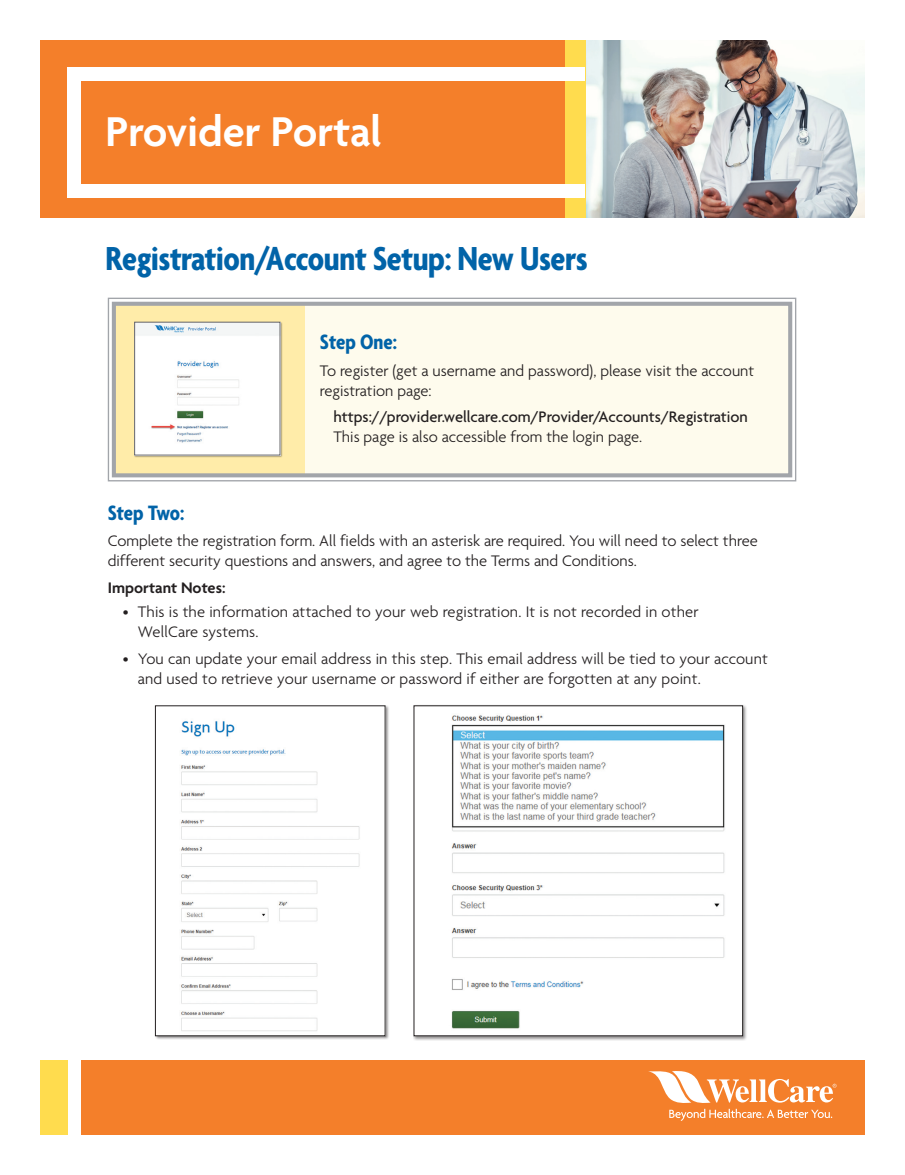
<style>
.page{position:relative;width:905px;height:1175px;background:#fff}
.page>*{position:absolute;margin:0;border:0;box-sizing:border-box;transform-origin:0 0}
.t1{font:600 45px "Agenda";color:#fff}
.t2{font:700 condensed 36px "Agenda";letter-spacing:-.01em;color:#0163a8}
.t3{font:700 condensed 22.5px "Agenda";color:#0163a8}
.t4{font:300 16.5px/19.8px "Agenda";color:#231f20}
.t5{font:500 16.5px "Agenda";color:#231f20}
.t6{font:600 16.5px "Agenda";color:#231f20}
</style>
<div class="page">
<svg style="left:107px;top:297px;width:690px;height:185px;background:#fbf7e4"></svg>
<div style="left:112px;top:302px;width:680px;height:175px;border:4px solid #a2a5aa"></div>
<div style="left:40px;top:40px;width:529px;height:178px;background:#f47f2a"></div>
<img style="left:585px;top:40px;width:279px;height:178px">
<div style="left:134px;top:322px;width:148px;height:135px;background:#a5a5a6"></div>
<img style="left:136px;top:324px;width:142px;height:129px">
<div style="left:134px;top:322px;width:146px;height:133px;border:1px solid #636366"></div>
<div style="left:412px;top:704px;width:335px;height:337px;background:#231f20;opacity:.5"></div>
<img style="left:415px;top:709px;width:326px;height:325px">
<div style="left:155px;top:705px;width:234px;height:335px;background:#231f20;opacity:.5"></div>
<img style="left:157px;top:707px;width:226px;height:327px">
<div style="left:81px;top:1060px;width:783px;height:74px;background:#f47f2a"></div>
<div style="left:40px;top:1060px;width:28px;height:74px;background:#ffdc4e"></div>
<div style="left:565px;top:40px;width:20px;height:178px;background:#ffdc4e"></div>
<svg style="left:648px;top:1071px;width:188px;height:49px"></svg>
<div style="left:68px;top:68px;width:13px;height:129px;background:#fff"></div>
<div style="left:68px;top:68px;width:517px;height:13px;background:#fff"></div>
<div style="left:68px;top:184px;width:517px;height:13px;background:#fff"></div>
<h1 class="t1" style="left:106px;top:104px;width:277px">Provider Portal</h1>
<h2 class="t2" style="left:106px;top:237px;width:483px">Registration/Account Setup: New Users</h2>
<h3 class="t3" style="left:320px;top:329px;width:79px">Step One:</h3>
<p class="t4" style="left:320px;top:360px;width:436px">To register (get a username and password), please visit the account registration page:</p>
<p class="t5" style="left:333px;top:407px;width:416px">https://provider.wellcare.com/Provider/Accounts/Registration</p>
<p class="t4" style="left:333px;top:426px;width:310px">This page is also accessible from the login page.</p>
<h3 class="t3" style="left:108px;top:499px;width:78px">Step Two:</h3>
<p class="t4" style="left:108px;top:531px;width:651px">Complete the registration form. All fields with an asterisk are required. You will need to select three different security questions and answers, and agree to the Terms and Conditions.</p>
<p class="t6" style="left:108px;top:577px;width:119px">Important Notes:</p>
<p class="t4" style="left:138px;top:601px;width:562px;text-indent:-15px">• This is the information attached to your web registration. It is not recorded in other<br>WellCare systems.</p>
<p class="t4" style="left:138px;top:648px;width:631px;text-indent:-15px">• You can update your email address in this step. This email address will be tied to your account and used to retrieve your username or password if either are forgotten at any point.</p>
</div>
